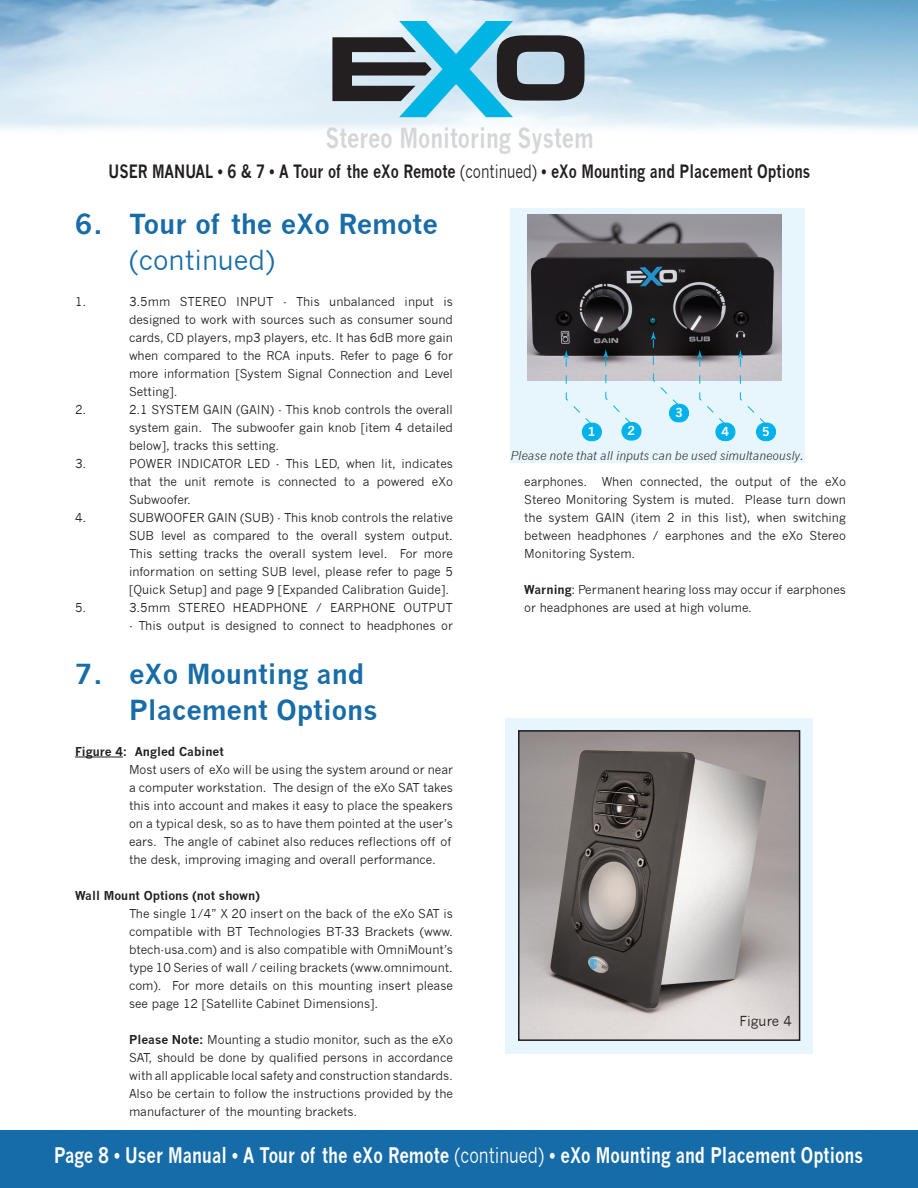
<style>
.page{position:relative;width:918px;height:1188px;background:#fff}
.page>*{position:absolute;margin:0;border:0;box-sizing:border-box;transform-origin:0 0}
.t1{font:700 27px/36px "News Gothic";color:#186ca7}
.t2{font:700 27px "News Gothic";color:#d5d6d8;scale:.79 1}
.t3{font:27px "News Gothic";color:#186ca7}
.t4{font:700 21px "News Gothic";color:#fff;scale:.79 1}
.t5{font:700 18px "News Gothic";color:#231f20;scale:.79 1}
.t6{font:13.5px "News Gothic";color:#231f20}
.t7{font:700 12.15px "News Gothic";color:#fff}
.t8{font:12px/18px "News Gothic";color:#231f20;text-align:justify}
.t9{font:700 12px "News Gothic";color:#231f20}
.t10{font:italic 12px "News Gothic";color:#343737}
.s1{font-weight:400}
.s2{font-weight:700}
</style>
<div class="page">
<img style="left:0;top:0;width:918px;height:131px">
<div style="left:0;top:1131px;width:918px;height:57px;background:#166ca8"></div>
<svg style="left:332px;top:21px;width:252px;height:96px;background:#739eac"></svg>
<div style="left:510px;top:208px;width:294px;height:254px;background:#e7f5fc"></div>
<div style="left:505px;top:718px;width:308px;height:335px;background:#e7f5fc"></div>
<img style="left:528px;top:214px;width:254px;height:167px">
<svg style="left:697px;top:350px;width:29px;height:76px"></svg>
<div style="left:716px;top:423px;width:19px;height:18px;background:#00b2eb;border-radius:9px"></div>
<div style="left:716px;top:423px;width:19px;height:18px;border:1px solid #00b2eb;border-radius:9px"></div>
<svg style="left:564px;top:350px;width:29px;height:76px"></svg>
<div style="left:582px;top:423px;width:19px;height:18px;background:#00b2eb;border-radius:9px"></div>
<div style="left:582px;top:423px;width:20px;height:18px;border:1px solid #00b2eb;border-radius:9px"></div>
<svg style="left:603px;top:349px;width:29px;height:76px"></svg>
<div style="left:622px;top:422px;width:19px;height:18px;background:#00b2eb;border-radius:9px"></div>
<div style="left:622px;top:422px;width:19px;height:18px;border:1px solid #00b2eb;border-radius:9px"></div>
<svg style="left:738px;top:350px;width:29px;height:76px"></svg>
<div style="left:757px;top:423px;width:19px;height:18px;background:#00b2eb;border-radius:9px"></div>
<div style="left:756px;top:423px;width:20px;height:18px;border:1px solid #00b2eb;border-radius:9px"></div>
<svg style="left:651px;top:331px;width:29px;height:76px"></svg>
<div style="left:670px;top:404px;width:19px;height:18px;background:#00b2eb;border-radius:9px"></div>
<div style="left:669px;top:404px;width:20px;height:18px;border:1px solid #00b2eb;border-radius:9px"></div>
<hr style="left:75px;top:757px;width:48px;height:1px;background:#231f20">
<img style="left:521px;top:733px;width:276px;height:305px">
<div style="left:518px;top:730px;width:282px;height:311px;border:2px solid #231f20"></div>
<h1 class="t2" style="left:325px;top:121px;width:341px">Stereo Monitoring System</h1>
<h3 class="t5" style="left:109px;top:160px;width:890px">USER MANUAL • 6 &amp; 7 • A Tour of the eXo Remote <span class="s1">(continued)</span> • eXo Mounting and Placement Options</h3>
<h1 class="t1" style="left:75px;top:206px;width:364px">6. Tour of the eXo Remote</h1>
<h1 class="t3" style="left:129px;top:245px;width:148px">(continued)</h1>
<p class="t8" style="left:75px;top:293px;width:13px">1.</p>
<p class="t8" style="left:129px;top:293px;width:326px">3.5mm STEREO INPUT - This unbalanced input is designed to work with sources such as consumer sound cards, CD players, mp3 players, etc. It has 6dB more gain when compared to the RCA inputs. Refer to page 6 for more information [System Signal Connection and Level Setting].</p>
<p class="t8" style="left:75px;top:401px;width:13px">2.</p>
<p class="t8" style="left:129px;top:401px;width:325px">2.1 SYSTEM GAIN (GAIN) - This knob controls the overall system gain. The subwoofer gain knob [item 4 detailed below], tracks this setting.</p>
<p class="t8" style="left:75px;top:455px;width:13px">3.</p>
<p class="t8" style="left:129px;top:455px;width:325px">POWER INDICATOR LED - This LED, when lit, indicates that the unit remote is connected to a powered eXo Subwoofer.</p>
<p class="t8" style="left:75px;top:509px;width:13px">4.</p>
<p class="t8" style="left:129px;top:509px;width:326px">SUBWOOFER GAIN (SUB) - This knob controls the relative SUB level as compared to the overall system output.<br>This setting tracks the overall system level. For more information on setting SUB level, please refer to page 5 [Quick Setup] and page 9 [Expanded Calibration Guide].</p>
<p class="t8" style="left:75px;top:599px;width:13px">5.</p>
<p class="t8" style="left:129px;top:599px;width:325px">3.5mm STEREO HEADPHONE / EARPHONE OUTPUT</p>
<p class="t8" style="left:129px;top:617px;width:325px">- This output is designed to connect to headphones or</p>
<h1 class="t1" style="left:129px;top:656px;width:250px;text-indent:-54px">7. eXo Mounting and<br>Placement Options</h1>
<p class="t9" style="left:75px;top:744px;width:150px">Figure 4: Angled Cabinet</p>
<p class="t8" style="left:129px;top:761px;width:325px;text-align:left">Most users of eXo will be using the system around or near a computer workstation. The design of the eXo SAT takes this into account and makes it easy to place the speakers on a typical desk, so as to have them pointed at the user’s ears. The angle of cabinet also reduces reflections off of the desk, improving imaging and overall performance.</p>
<p class="t9" style="left:75px;top:888px;width:186px">Wall Mount Options (not shown)</p>
<p class="t8" style="left:129px;top:905px;width:326px">The single 1/4” X 20 insert on the back of the eXo SAT is compatible with BT Technologies BT-33 Brackets (www. btech-usa.com) and is also compatible with OmniMount’s type 10 Series of wall / ceiling brackets (www.omnimount. com). For more details on this mounting insert please see page 12 [Satellite Cabinet Dimensions].</p>
<p class="t8" style="left:129px;top:1031px;width:326px"><span class="s2">Please Note:</span> Mounting a studio monitor, such as the eXo SAT, should be done by qualified persons in accordance with all applicable local safety and construction standards.<br>Also be certain to follow the instructions provided by the manufacturer of the mounting brackets.</p>
<p class="t7" style="left:675px;top:405px;width:9px">3</p>
<p class="t7" style="left:588px;top:424px;width:9px">1</p>
<p class="t7" style="left:627px;top:424px;width:9px">2</p>
<p class="t7" style="left:721px;top:424px;width:9px">4</p>
<p class="t7" style="left:762px;top:424px;width:9px">5</p>
<p class="t10" style="left:510px;top:449px;width:295px">Please note that all inputs can be used simultaneously.</p>
<p class="t8" style="left:524px;top:473px;width:323px">earphones. When connected, the output of the eXo Stereo Monitoring System is muted. Please turn down the system GAIN (item 2 in this list), when switching between headphones / earphones and the eXo Stereo Monitoring System.</p>
<p class="t8" style="left:524px;top:581px;width:323px"><span class="s2">Warning</span>: Permanent hearing loss may occur if earphones or headphones are used at high volume.</p>
<p class="t6" style="left:739px;top:1013px;width:54px">Figure 4</p>
<h2 class="t4" style="left:54px;top:1143px;width:1026px">Page 8 • User Manual • A Tour of the eXo Remote <span class="s1">(continued)</span> • eXo Mounting and Placement Options</h2>
</div>
